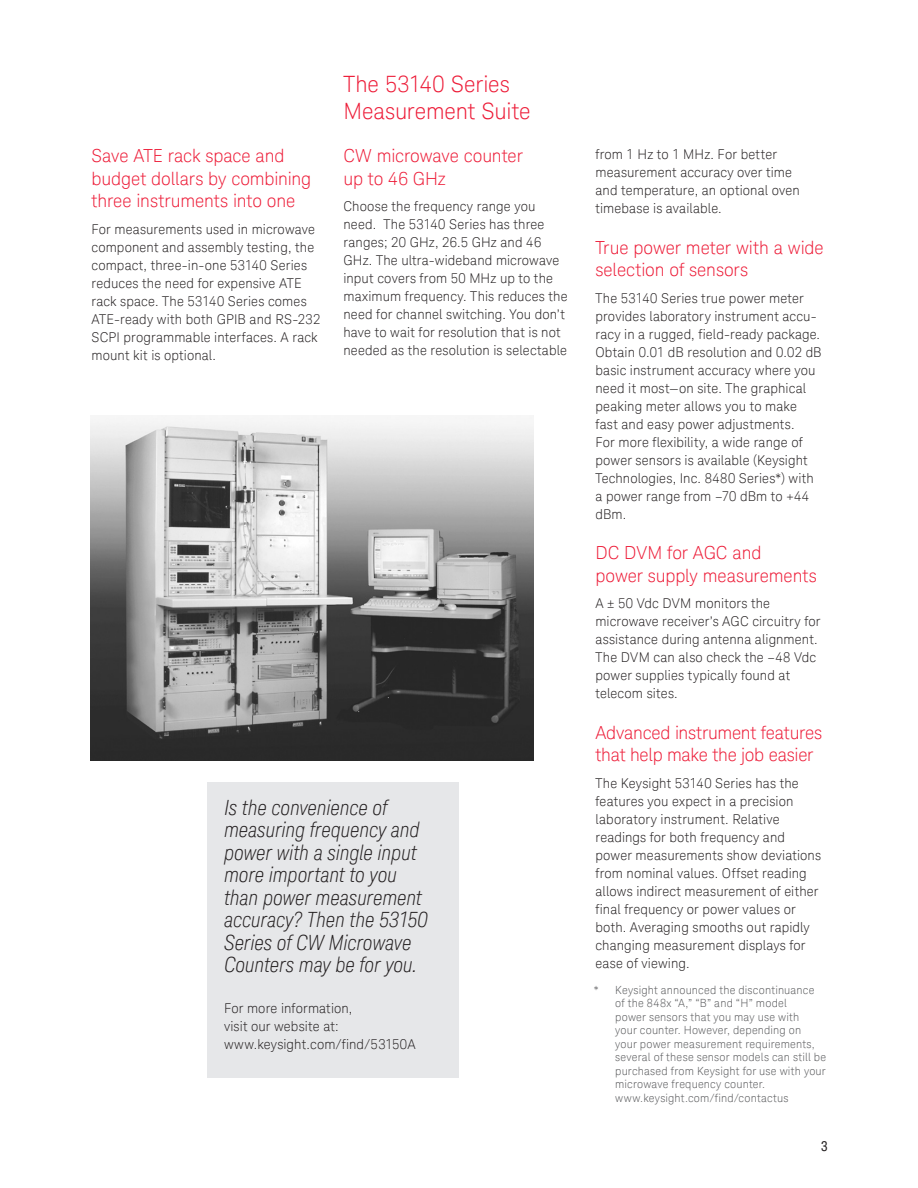
<style>
.page{position:relative;width:918px;height:1188px;background:#fff}
.page>*{position:absolute;margin:0;border:0;box-sizing:border-box;transform-origin:0 0}
.K_Heading_1{font:300 22.5px/27px "Keysight Sans";letter-spacing:-.005em;color:#ed1a36}
.K_Title_-_Main__Blac{font:italic 300 condensed 21px/22.5px "Keysight Sans";letter-spacing:-.005em;color:#231f20}
.K_Heading_2{font:300 18px/22.5px "Keysight Sans";letter-spacing:-.005em;color:#ed1a36}
.K_Body_Text{font:300 13.5px/18px "Keysight Sans";letter-spacing:.01em;color:#231f20}
.t1{font:13.5px "Keysight Sans Condensed";color:#231f20}
.t2{font:300 11.25px/13.5px "Keysight Sans";letter-spacing:.015em;color:#57585a}
</style>
<div class="page">
<div style="left:207px;top:782px;width:252px;height:296px;background:#e6e7e9"></div>
<img style="left:90px;top:420px;width:444px;height:341px">
<p class="K_Heading_2" style="left:92px;top:145px;width:221px">Save ATE rack space and budget dollars by combining three instruments into one</p>
<p class="K_Body_Text" style="left:92px;top:220px;width:230px">For measurements used in microwave component and assembly testing, the compact, three-in-one 53140 Series reduces the need for expensive ATE rack space. The 53140 Series comes ATE-ready with both GPIB and RS-232<br>SCPI programmable interfaces. A rack mount kit is optional.</p>
<p class="K_Heading_1" style="left:344px;top:70px;width:189px">The 53140 Series<br>Measurement Suite</p>
<p class="K_Heading_2" style="left:344px;top:145px;width:181px">CW microwave counter up to 46 GHz</p>
<p class="K_Body_Text" style="left:344px;top:198px;width:226px">Choose the frequency range you need. The 53140 Series has three ranges; 20 GHz, 26.5 GHz and 46<br>GHz. The ultra-wideband microwave input covers from 50 MHz up to the maximum frequency. This reduces the need for channel switching. You don’t have to wait for resolution that is not needed as the resolution is selectable</p>
<p class="K_Title_-_Main__Blac" style="left:224px;top:796px;width:205px">Is the convenience of measuring frequency and power with a single input more important to you than power measurement accuracy? Then the 53150<br>Series of CW Microwave<br>Counters may be for you.</p>
<p class="K_Body_Text" style="left:224px;top:999px;width:193px">For more information,<br>visit our website at: www.keysight.com/find/53150A</p>
<p class="K_Body_Text" style="left:596px;top:145px;width:206px">from 1 Hz to 1 MHz. For better measurement accuracy over time and temperature, an optional oven timebase is available.</p>
<p class="K_Heading_2" style="left:596px;top:236px;width:230px">True power meter with a wide selection of sensors</p>
<p class="K_Body_Text" style="left:596px;top:289px;width:228px">The 53140 Series true power meter provides laboratory instrument accu&shy;racy in a rugged, field-ready package.<br>Obtain 0.01 dB resolution and 0.02 dB basic instrument accuracy where you need it most—on site. The graphical peaking meter allows you to make fast and easy power adjustments.<br>For more flexibility, a wide range of power sensors is available (Keysight Technologies, Inc. 8480 Series*) with a power range from –70 dBm to +44 dBm.</p>
<p class="K_Heading_2" style="left:596px;top:542px;width:223px">DC DVM for AGC and<br>power supply measurements</p>
<p class="K_Body_Text" style="left:596px;top:594px;width:227px">A ± 50 Vdc DVM monitors the microwave receiver’s AGC circuitry for assistance during antenna alignment.<br>The DVM can also check the –48 Vdc power supplies typically found at telecom sites.</p>
<p class="K_Heading_2" style="left:596px;top:721px;width:228px">Advanced instrument features that help make the job easier</p>
<p class="K_Body_Text" style="left:596px;top:774px;width:227px">The Keysight 53140 Series has the features you expect in a precision laboratory instrument. Relative readings for both frequency and power measurements show deviations from nominal values. Offset reading allows indirect measurement of either final frequency or power values or both. Averaging smooths out rapidly changing measurement displays for ease of viewing.</p>
<p class="t2" style="left:615px;top:983px;width:213px;text-indent:-21px">* Keysight announced the discontinuance of the 848x “A,” “B” and “H” model<br>power sensors that you may use with<br>your counter. However, depending on<br>your power measurement requirements, several of these sensor models can still be purchased from Keysight for use with your microwave frequency counter. www.keysight.com/find/contactus</p>
<p class="t1" style="left:821px;top:1139px;width:8px">3</p>
</div>
